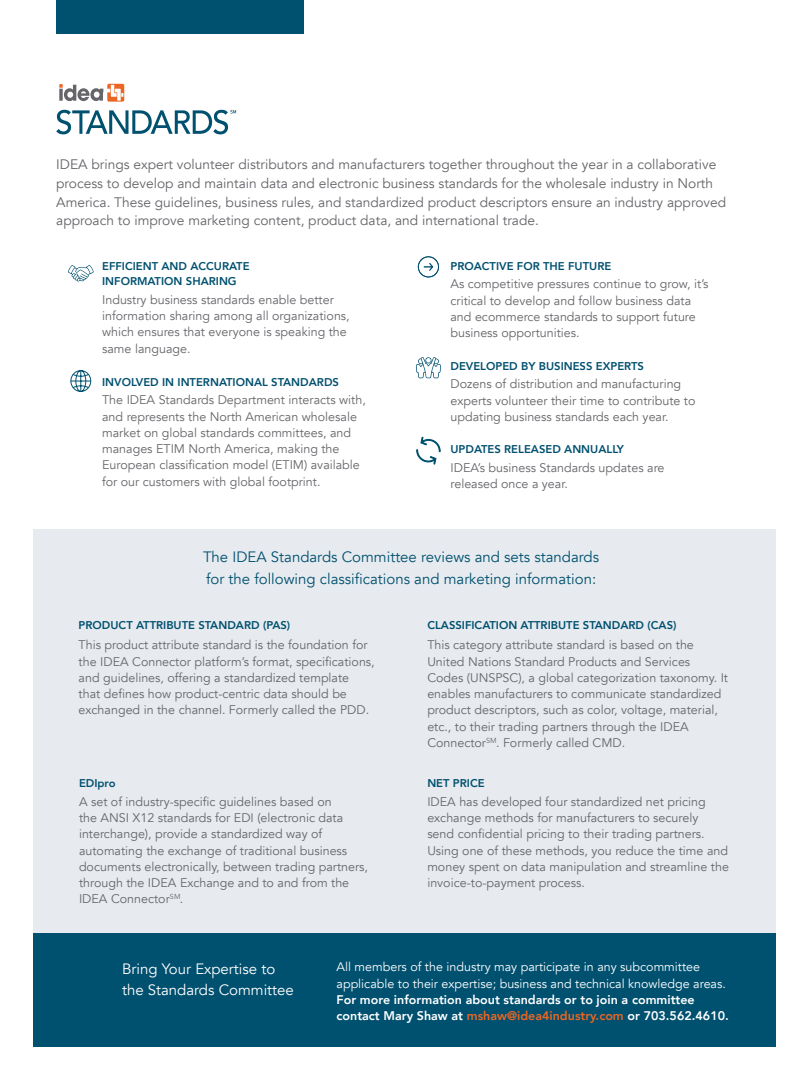
<style>
.page{position:relative;width:810px;height:1080px;background:#fff}
.page>*{position:absolute;margin:0;border:0;box-sizing:border-box;transform-origin:0 0}
.t1{font:15px/21.2px "Avenir";color:#00506f}
.t2{font:15px/21.2px "Avenir";color:#fff}
.t3{font:13.75px/18.8px "Avenir";color:#65656a}
.t4{font:12.5px/16.2px "Avenir";color:#65656a}
.t5{font:12.5px/16.2px "Avenir";color:#fff}
.t6{font:800 12.5px/16.2px "Avenir";color:#fff}
.t7{font:800 11.25px/15px "Avenir";color:#00506f}
.s1{color:#e96624}
</style>
<div class="page">
<svg style="left:59px;top:84px;width:65px;height:18px"></svg>
<svg style="left:56px;top:110px;width:180px;height:24px"></svg>
<div style="left:34px;top:529px;width:742px;height:472px;background:#e7ebef"></div>
<div style="left:34px;top:933px;width:742px;height:114px;background:#00506f"></div>
<svg style="left:416px;top:436px;width:25px;height:29px"></svg>
<svg style="left:416px;top:357px;width:25px;height:21px"></svg>
<svg style="left:68px;top:265px;width:26px;height:17px"></svg>
<svg style="left:418px;top:256px;width:21px;height:21px"></svg>
<svg style="left:70px;top:370px;width:22px;height:22px"></svg>
<div style="left:56px;top:0;width:248px;height:34px;background:#00506f"></div>
<p class="t3" style="left:56px;top:155px;width:671px">IDEA brings expert volunteer distributors and manufacturers together throughout the year in a collaborative process to develop and maintain data and electronic business standards for the wholesale industry in North America. These guidelines, business rules, and standardized product descriptors ensure an industry approved approach to improve marketing content, product data, and international trade.</p>
<p class="t7" style="left:102px;top:259px;width:149px">EFFICIENT AND ACCURATE<br>INFORMATION SHARING</p>
<p class="t4" style="left:102px;top:292px;width:249px">Industry business standards enable better information sharing among all organizations, which ensures that everyone is speaking the same language.</p>
<p class="t7" style="left:450px;top:258px;width:162px">PROACTIVE FOR THE FUTURE</p>
<p class="t4" style="left:450px;top:276px;width:260px">As competitive pressures continue to grow, it’s critical to develop and follow business data and ecommerce standards to support future business opportunities.</p>
<p class="t7" style="left:450px;top:358px;width:195px">DEVELOPED BY BUSINESS EXPERTS</p>
<p class="t7" style="left:102px;top:374px;width:238px">INVOLVED IN INTERNATIONAL STANDARDS</p>
<p class="t4" style="left:450px;top:376px;width:247px">Dozens of distribution and manufacturing experts volunteer their time to contribute to updating business standards each year.</p>
<p class="t4" style="left:102px;top:392px;width:265px">The IDEA Standards Department interacts with, and represents the North American wholesale market on global standards committees, and manages ETIM North America, making the European classification model (ETIM) available for our customers with global footprint.</p>
<p class="t7" style="left:450px;top:442px;width:175px">UPDATES RELEASED ANNUALLY</p>
<p class="t4" style="left:450px;top:460px;width:216px">IDEA’s business Standards updates are released once a year.</p>
<p class="t1" style="left:203px;top:547px;width:398px">The IDEA Standards Committee reviews and sets standards for the following classifications and marketing information:</p>
<p class="t7" style="left:79px;top:618px;width:213px">PRODUCT ATTRIBUTE STANDARD (PAS)</p>
<p class="t4" style="left:79px;top:637px;width:298px">This product attribute standard is the foundation for the IDEA Connector platform’s format, specifications, and guidelines, offering a standardized template<br>that defines how product-centric data should be exchanged in the channel. Formerly called the PDD.</p>
<p class="t7" style="left:79px;top:776px;width:38px">EDIpro</p>
<p class="t4" style="left:79px;top:794px;width:291px">A set of industry-specific guidelines based on<br>the ANSI X12 standards for EDI (electronic data interchange), provide a standardized way of automating the exchange of traditional business documents electronically, between trading partners, through the IDEA Exchange and to and from the IDEA Connector<sup>SM</sup>.</p>
<p class="t7" style="left:427px;top:618px;width:251px">CLASSIFICATION ATTRIBUTE STANDARD (CAS)</p>
<p class="t4" style="left:427px;top:637px;width:302px">This category attribute standard is based on the United Nations Standard Products and Services Codes (UNSPSC), a global categorization taxonomy. It enables manufacturers to communicate standardized product descriptors, such as color, voltage, material, etc., to their trading partners through the IDEA Connector<sup>SM</sup>. Formerly called CMD.</p>
<p class="t7" style="left:427px;top:776px;width:59px">NET PRICE</p>
<p class="t4" style="left:427px;top:794px;width:303px">IDEA has developed four standardized net pricing exchange methods for manufacturers to securely<br>send confidential pricing to their trading partners.<br>Using one of these methods, you reduce the time and money spent on data manipulation and streamline the invoice-to-payment process.</p>
<p class="t2" style="left:122px;top:958px;width:173px">Bring Your Expertise to the Standards Committee</p>
<p class="t5" style="left:337px;top:959px;width:391px">All members of the industry may participate in any subcommittee applicable to their expertise; business and technical knowledge areas.</p>
<p class="t6" style="left:337px;top:991px;width:394px">For more information about standards or to join a committee contact Mary Shaw at <span class="s1">mshaw@idea4industry.com</span> or 703.562.4610.</p>
</div>
